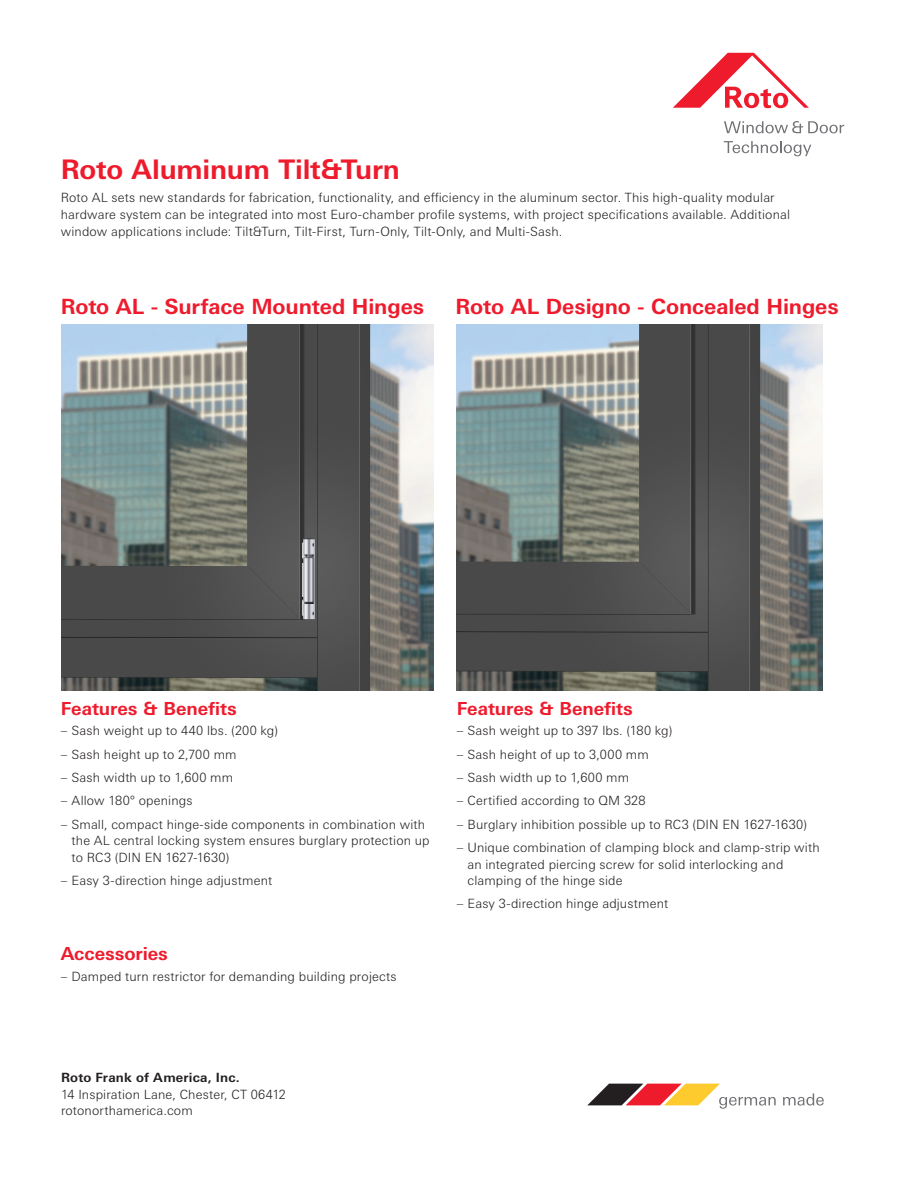
<style>
.page{position:relative;width:918px;height:1188px;background:#fff}
.page>*{position:absolute;margin:0;border:0;box-sizing:border-box;transform-origin:0 0}
.title_1{font:700 27px "Univers Next W1 G";letter-spacing:-.01em;color:#ee1b2d}
.title_1-2{font:700 21px "Univers Next W1 G";letter-spacing:-.005em;color:#ee1b2d}
.title_2{font:700 18px "Univers Next W1 G";color:#ee1b2d}
.hanging_indent{font:300 12.75px/16.5px "Univers Next W1 G";letter-spacing:.01em;color:#231f20}
.copy{font:300 12.75px "Univers Next W1 G";letter-spacing:.015em;color:#231f20}
.copy-2{font:700 12.75px "Univers Next W1 G";letter-spacing:.015em;color:#231f20}
</style>
<div class="page">
<img style="left:61px;top:325px;width:373px;height:365px">
<img style="left:457px;top:325px;width:365px;height:365px">
<svg style="left:673px;top:53px;width:136px;height:55px"></svg>
<svg style="left:724px;top:121px;width:120px;height:12px"></svg>
<svg style="left:724px;top:141px;width:87px;height:15px"></svg>
<svg style="left:587px;top:1084px;width:189px;height:25px"></svg>
<svg style="left:783px;top:1093px;width:41px;height:13px"></svg>
<p class="title_1" style="left:61px;top:154px;width:341px">Roto Aluminum Tilt&amp;Turn</p>
<p class="hanging_indent" style="left:61px;top:190px;width:731px">Roto AL sets new standards for fabrication, functionality, and efficiency in the aluminum sector. This high-quality modular hardware system can be integrated into most Euro-chamber profile systems, with project specifications available. Additional window applications include: Tilt&amp;Turn, Tilt-First, Turn-Only, Tilt-Only, and Multi-Sash.</p>
<p class="title_1-2" style="left:61px;top:294px;width:365px">Roto AL - Surface Mounted Hinges</p>
<p class="title_1-2" style="left:456px;top:294px;width:385px">Roto AL Designo - Concealed Hinges</p>
<p class="title_2" style="left:61px;top:697px;width:178px">Features &amp; Benefits</p>
<p class="hanging_indent" style="left:61px;top:723px;width:219px">– Sash weight up to 440 lbs. (200 kg)</p>
<p class="hanging_indent" style="left:61px;top:746px;width:177px">– Sash height up to 2,700 mm</p>
<p class="hanging_indent" style="left:61px;top:769px;width:174px">– Sash width up to 1,600 mm</p>
<p class="hanging_indent" style="left:61px;top:793px;width:133px">– Allow 180° openings</p>
<p class="hanging_indent" style="left:72px;top:816px;width:360px;text-indent:-11px">– Small, compact hinge-side components in combination with the AL central locking system ensures burglary protection up to RC3 (DIN EN 1627-1630)</p>
<p class="hanging_indent" style="left:61px;top:872px;width:213px">– Easy 3-direction hinge adjustment</p>
<p class="title_2" style="left:61px;top:943px;width:109px">Accessories</p>
<p class="hanging_indent" style="left:61px;top:968px;width:337px">– Damped turn restrictor for demanding building projects</p>
<p class="title_2" style="left:457px;top:697px;width:178px">Features &amp; Benefits</p>
<p class="hanging_indent" style="left:457px;top:723px;width:217px">– Sash weight up to 397 lbs. (180 kg)</p>
<p class="hanging_indent" style="left:457px;top:746px;width:194px">– Sash height of up to 3,000 mm</p>
<p class="hanging_indent" style="left:457px;top:769px;width:174px">– Sash width up to 1,600 mm</p>
<p class="hanging_indent" style="left:457px;top:793px;width:190px">– Certified according to QM 328</p>
<p class="hanging_indent" style="left:457px;top:816px;width:352px">– Burglary inhibition possible up to RC3 (DIN EN 1627-1630)</p>
<p class="hanging_indent" style="left:468px;top:839px;width:354px;text-indent:-11px">– Unique combination of clamping block and clamp-strip with an integrated piercing screw for solid interlocking and clamping of the hinge side</p>
<p class="hanging_indent" style="left:457px;top:896px;width:213px">– Easy 3-direction hinge adjustment</p>
<p class="copy-2" style="left:61px;top:1070px;width:180px">Roto Frank of America, Inc.</p>
<p class="copy" style="left:61px;top:1087px;width:226px">14 Inspiration Lane, Chester, CT 06412</p>
<p class="copy" style="left:61px;top:1103px;width:133px">rotonorthamerica.com</p>
</div>
